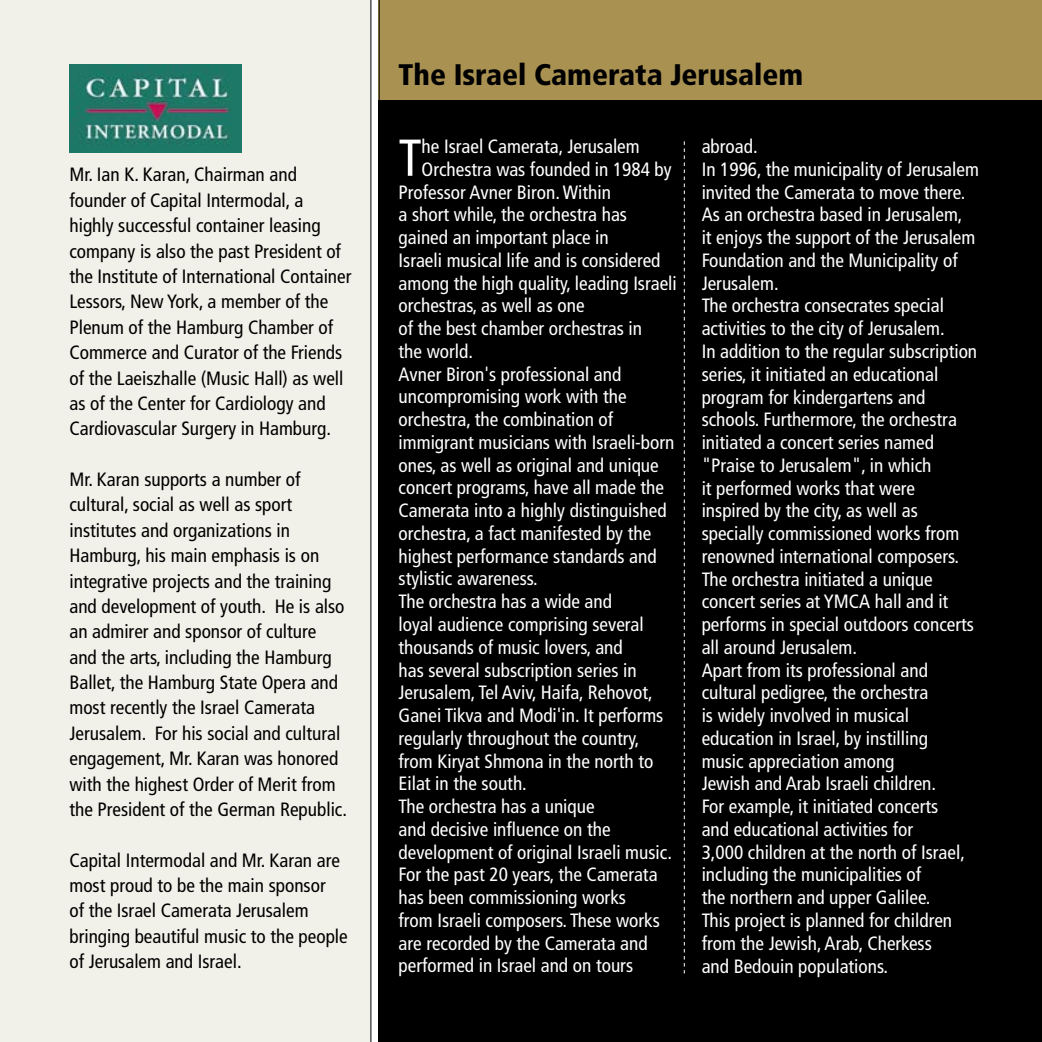
<style>
.page{position:relative;width:1042px;height:1042px;background:#fff}
.page>*{position:absolute;margin:0;border:0;box-sizing:border-box;transform-origin:0 0}
.t1{font:condensed 51.8px "Frutiger";color:#fff}
.t2{font:900 condensed 29.75px "Frutiger";color:#000}
.t3{font:condensed 19.25px/22.8px "Frutiger";color:#fff}
.t4{font:condensed 19.25px/25.4px "Frutiger";color:#000}
</style>
<div class="page">
<div style="left:379px;top:96px;width:663px;height:946px;background:#000"></div>
<div style="left:379px;top:0;width:663px;height:99px;background:#a99151"></div>
<svg style="left:684px;top:141px;width:1px;height:832px"></svg>
<div style="left:0;top:0;width:371px;height:1042px;background:#f2f1e9"></div>
<hr style="left:370px;top:0;width:1px;height:1042px;background:#000">
<hr style="left:379px;top:0;width:1px;height:1042px;background:#000">
<img style="left:69px;top:64px;width:172px;height:88px">
<p class="t4" style="left:69px;top:162px;width:283px">Mr. Ian .K Karan, Chairman and founder of Capital Intermodal a, highly successful container leasing company is also the past President of the Institute of International Container Lessors, New York a, member of the Plenum of the Hamburg Chamber of Commerce and Curator of the Friends of the Laeiszhalle (Music Hall) as well as of the Center for Cardiology and Cardiovascular Surgery in Hamburg.</p>
<p class="t4" style="left:69px;top:467px;width:279px">Mr. Karan supports a number of cultural, social as well as sport institutes and organizations in Hamburg, his main emphasis is on integrative projects and the training and development of youth. He is also an admirer and sponsor of culture and the arts, including the Hamburg Ballet, the Hamburg State Opera and most recently the Israel Camerata Jerusalem. For his social and cultural engagement, Mr. Karan was honored with the highest Order of Merit from the President of the German Republic.</p>
<p class="t4" style="left:69px;top:847px;width:280px">Capital Intermodal and Mr. Karan are most proud to be the main sponsor<br>of the Israel Camerata Jerusalem bringing beautiful music to the people of Jerusalem and Israel.</p>
<h2 class="t2" style="left:399px;top:57px;width:406px">The Israel Camerata Jerusalem</h2>
<p class="t3" style="left:422px;top:135px;width:220px">he Israel Camerata, Jerusalem</p>
<h1 class="t1" style="left:399px;top:128px;width:25px">T</h1>
<p class="t3" style="left:398px;top:158px;width:280px;text-indent:23px">Orchestra was founded in 1984 by<br>Professor Avner Biron.Within<br>a short while, the orchestra has gained an important place in<br>Israeli musical life and is considered among the high quality, leading Israeli orchestras, as well as one<br>of the best chamber orchestras in<br>the world.<br>Avner Biron s' professional and uncompromising work with the orchestra, the combination of immigrant musicians with Israeli-born ones, as well as original and unique concert programs, have all made the<br>Camerata into a highly distinguished orchestra a, fact manifested by the highest performance standards and stylistic awareness.<br>The orchestra has a wide and<br>loyal audience comprising several thousands of music lovers, and<br>has several subscription series in<br>Jerusalem,Tel Aviv, Haifa, Rehovot,<br>Ganei Tikva and Modi i n' It. performs regularly throughout the country, from Kiryat Shmona in the north to<br>Eilat in the south.<br>The orchestra has a unique<br>and decisive influence on the development of original Israeli music.<br>For the past 20 years, the Camerata has been commissioning works<br>from Israeli composers.These works are recorded by the Camerata and performed in Israel and on tours</p>
<p class="t3" style="left:702px;top:135px;width:279px">abroad.<br>In 1996, the municipality of Jerusalem invited the Camerata to move there.<br>As an orchestra based in Jerusalem,<br>it enjoys the support of the Jerusalem<br>Foundation and the Municipality of<br>Jerusalem.<br>The orchestra consecrates special activities to the city of Jerusalem.<br>In addition to the regular subscription series it, initiated an educational program for kindergartens and schools. Furthermore, the orchestra initiated a concert series named "Praise to Jerusalem i n," which<br>it performed works that were<br>inspired by the city, as well as specially commissioned works from renowned international composers.<br>The orchestra initiated a unique concert series at YMCA hall and it performs in special outdoors concerts all around Jerusalem.<br>Apart from its professional and cultural pedigree, the orchestra<br>is widely involved in musical education in Israel, by instilling<br>music appreciation among<br>Jewish and Arab Israeli children.<br>For example it, initiated concerts<br>and educational activities for<br>3,000 children at the north of Israel, including the municipalities of<br>the northern and upper Galilee.<br>This project is planned for children from the Jewish,Arab, Cherkess<br>and Bedouin populations.</p>
</div>
